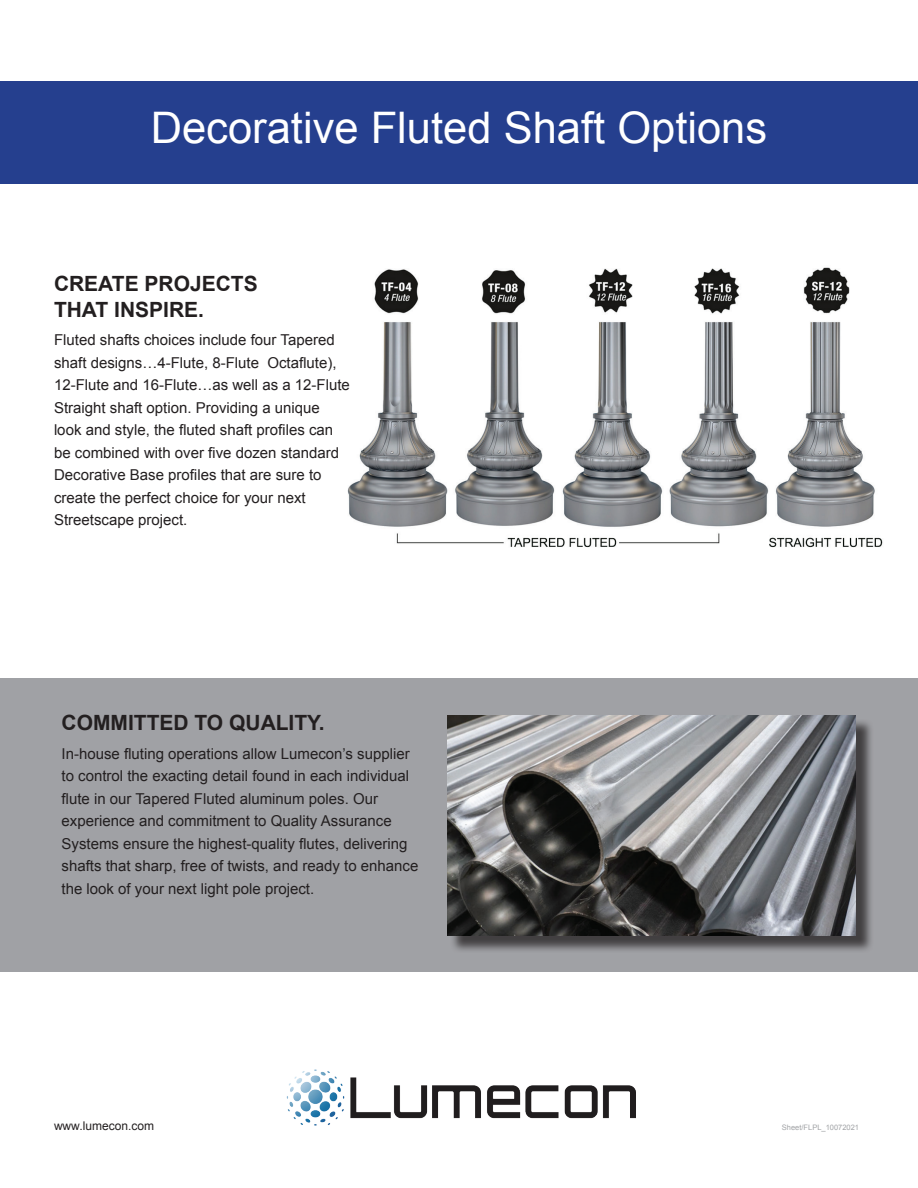
<style>
.page{position:relative;width:918px;height:1188px;background:#fff}
.page>*{position:absolute;margin:0;border:0;box-sizing:border-box;transform-origin:0 0}
.t1{font:43.5px "Arial";color:#fff}
.t2{font:700 21px/25.2px "Arial";color:#231f20}
.t3{font:15px/22.5px "Arial";color:#231f20}
.t4{font:12px "Arial";color:#231f20}
.t5{font:7.5px "Arial";color:#a1a3a6}
</style>
<div class="page">
<div style="left:0;top:678px;width:918px;height:293px;background:#a0a1a5"></div>
<img style="left:347px;top:267px;width:536px;height:281px">
<img style="left:286px;top:1069px;width:350px;height:57px">
<div style="left:0;top:81px;width:918px;height:102px;background:#253f8e"></div>
<div style="left:450px;top:718px;width:424px;height:236px;background:#231f20;opacity:.75"></div>
<img style="left:447px;top:715px;width:408px;height:221px">
<h1 class="t1" style="left:151px;top:100px;width:618px">Decorative Fluted Shaft Options</h1>
<h2 class="t2" style="left:54px;top:272px;width:205px">CREATE PROJECTS<br>THAT INSPIRE.</h2>
<p class="t3" style="left:54px;top:329px;width:297px">Fluted shafts choices include four Tapered shaft designs…4-Flute, 8-Flute Octaflute), 12-Flute and 16-Flute…as well as a 12-Flute Straight shaft option. Providing a unique look and style, the fluted shaft profiles can be combined with over five dozen standard Decorative Base profiles that are sure to create the perfect choice for your next Streetscape project.</p>
<h2 class="t2" style="left:62px;top:711px;width:265px">COMMITTED TO QUALITY.</h2>
<p class="t3" style="left:62px;top:742px;width:358px">In-house fluting operations allow Lumecon’s supplier to control the exacting detail found in each individual flute in our Tapered Fluted aluminum poles. Our experience and commitment to Quality Assurance Systems ensure the highest-quality flutes, delivering shafts that sharp, free of twists, and ready to enhance the look of your next light pole project.</p>
<p class="t4" style="left:54px;top:1118px;width:102px">www.lumecon.com</p>
<p class="t5" style="left:782px;top:1123px;width:79px">Sheet/FLPL_10072021</p>
</div>
